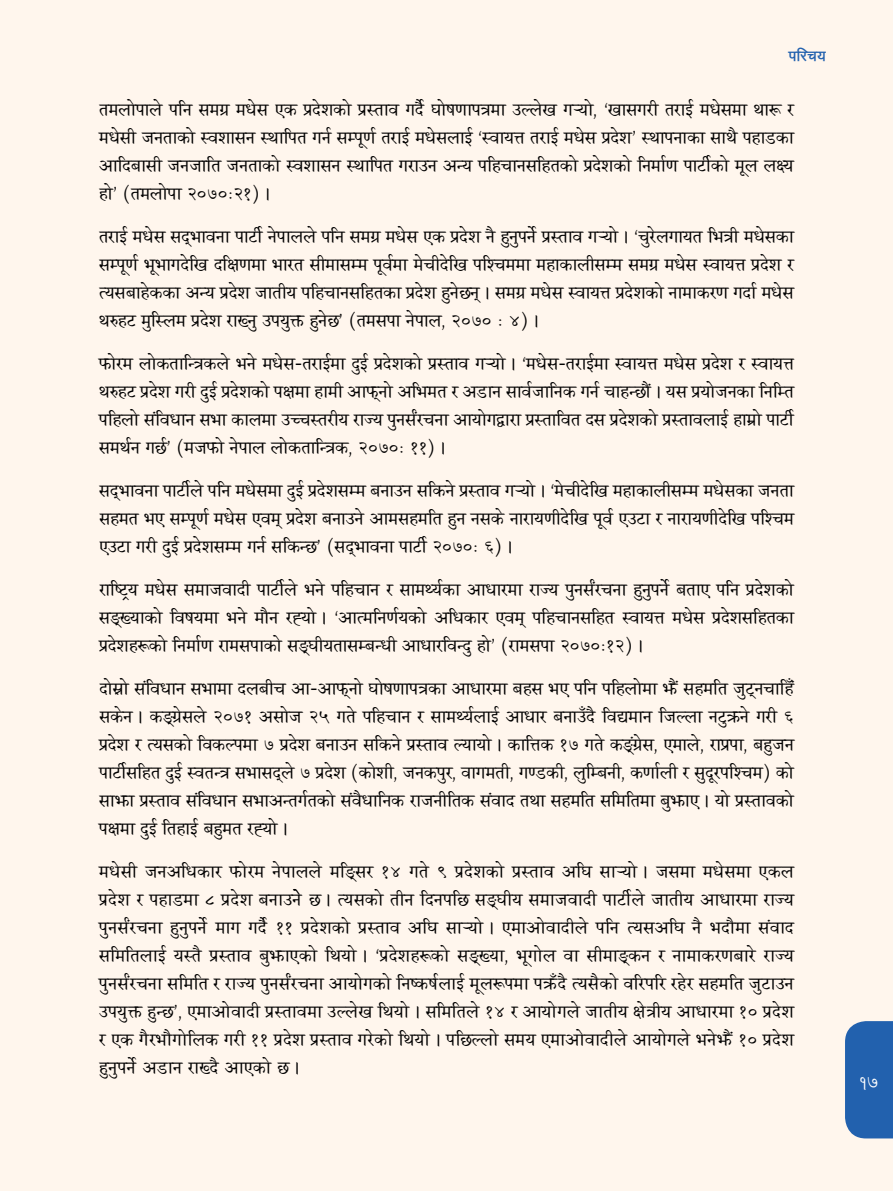
<style>
.page{position:relative;width:893px;height:1191px;background:#fff6ed}
.page>*{position:absolute;margin:0;border:0;box-sizing:border-box;transform-origin:0 0}
.t1{font:24.5px "Nepali Fontby Otard";color:#fff}
.t2{font:22.75px/28px "Nagarik";color:#000;text-align:justify}
.t3{font:700 19.25px "N Shree";color:#2261ae}
</style>
<div class="page">
<div style="left:845px;top:1021px;width:48px;height:117px;background:#2261ae"></div>
<p class="t3" style="left:789px;top:47px;width:39px">kl/ro</p>
<p class="t2" style="left:99px;top:96px;width:696px">tdnf]kfn] klg ;du|dw]; Ps k|b]zsf] k|:tfj ub{} 3f]if0ffkqdf pNn]v u¥of], …vf;u®L t®fO{ dw];df yf¿ ® dw];L hgtfsf] :jzf;g :yflkt ug{ ;Dk"0f{ t®fO{ dw];nfO{ …:jfoQ t®fO{ dw]; k|b]zÚ :yfkgfsf ;fy} kxf8sf cflbaf;L hghflt hgtfsf] :jzf;g :yflkt u®fpg cGo klxrfg;lxtsf] k|b]zsf] lgdf{0f kf6L{sf] d"n nIo xf]Ú -tdnf]kf @)&amp;)M@!_ .</p>
<p class="t2" style="left:99px;top:223px;width:696px">t®fO{ dw]; ;b\efjgf kf6L{ g]kfnn] klg ;du|dw]; Ps k|b]z g} x'g'kg{] k|:tfj u¥of] . …r'®]nufot leqL dw];sf ;Dk"0f{ e"efub]lv blIf0fdf ef®t ;Ldf;Dd k"j{df d]rLb]lv klZrddf dxfsfnL;Dd ;du|dw]; :jfoQ k|b]z ® To;afx]ssf cGo k|b]z hftLo klxrfg;lxtsf k|b]z x'g]5g\ . ;du|dw]; :jfoQ k|b]zsf] gfdfs®0f ubf{ dw]; y?x6 d'l:nd k|b]z ®fVg'pko'Qm x'g]5Ú -td;kf g]kfn, @)&amp;) M $_ .</p>
<p class="t2" style="left:99px;top:350px;width:696px">kmf]®d nf]stflGqsn] eg] dw];–t®fO{df b'O{ k|b]zsf] k|:tfj u¥of] . …dw];–t®fO{df :jfoQ dw]; k|b]z ® :jfoQ y?x6 k|b]z u®L b'O{ k|b]zsf] kIfdf xfdL cfkm\gf] cledt ® c8fg ;fj{hflgs ug{ rfxG5f}+ . o; k|of]hgsf lglDt klxnf] ;+ljwfg ;ef sfndf pRr:t®Lo ®fHo k'g;{+®rgf cfof]uåf®f k|:tfljt b; k|b]zsf] k|:tfjnfO{ xfd|f] kf6L{ ;dy{g u5{Ú -dhkmf] g]kfn nf]stflGqs, @)&amp;)M !!_ .</p>
<p class="t2" style="left:99px;top:476px;width:696px">;b\efjgf kf6L{n] klg dw];df b'O{ k|b]z;Dd agfpg ;lsg] k|:tfj u¥of] . …d]rLb]lv dxfsfnL;Dd dw];sf hgtf ;xdt eP ;Dk"0f{ dw]; Pjd\ k|b]z agfpg] cfd;xdlt x'g g;s] gf®fo0fLb]lv k"j{ Pp6f ® gf®fo0fLb]lv klZrd Pp6f u®L b'O{ k|b]z;Dd ug{ ;lsG5Ú -;b\efjgf kf6L{ @)&amp;)M ^_ .</p>
<p class="t2" style="left:99px;top:575px;width:696px">®fli6«o dw]; ;dfhjfbL kf6L{n] eg] klxrfg ® ;fdYo{sf cfwf®df ®fHo k'g;{+®rgf x'g'kg{] atfP klg k|b]zsf] ;ª\Vofsf] ljifodf eg] df}g ®Xof] . …cfTdlg0f{osf] clwsf® Pjd\ klxrfg;lxt :jfoQ dw]; k|b]z;lxtsf k|b]zx¿sf] lgdf{0f ®fd;kfsf] ;ª\3Lotf;DaGwL cfwf®ljGb'xf]Ú -®fd;kf @)&amp;)M!@_ .</p>
<p class="t2" style="left:99px;top:674px;width:696px">bf];|f] ;+ljwfg ;efdf bnaLr cf–cfkm\gf] 3f]if0ffkqsf cfwf®df ax; eP klg klxnf]df em}+ ;xdlt h'6\grflxF+ ;s]g . sª\u|];n] @)&amp;! c;f]h @% ut] klxrfg ® ;fdYo{nfO{ cfwf® agfpFb} ljBdfg lhNnf g6'qmg] u®L ^ k|b]z ® To;sf] ljsNkdf &amp; k|b]z agfpg ;lsg] k|:tfj Nofof] . sflQs !&amp; ut] sª\+u|];, Pdfn], ®fk|kf, ax'hg kf6L{;lxt b'O{ :jtGq ;ef;b\n] &amp; k|b]z -sf]zL, hgsk'®, jfudtL, u08sL, n'lDagL, s0ff{nL ® ;'b"®klZrd_ sf] ;femf k|:tfj ;+ljwfg ;efcGtu{tsf] ;+j}wflgs ®fhgLlts ;+jfb tyf ;xdlt ;ldltdf a'emfP . of] k|:tfjsf] kIfdf b'O{ ltxfO{ ax'dt ®Xof] .</p>
<p class="t2" style="left:99px;top:857px;width:696px">dw];L hgclwsf® kmf]®d g]kfnn] dlª\;® !$ ut] ( k|b]zsf] k|:tfj cl3 ;f¥of] . h;df dw];df Psn k|b]z ® kxf8df * k|b]z agfpg] 5 . To;sf] tLg lbgkl5 ;ª\3Lo ;dfhjfbL kf6L{n] hftLo cfwf®df ®fHo k'g;{+®rgf x'g'kg{] dfu ub{} !! k|b]zsf] k|:tfj cl3 ;f¥of] . Pdfcf]jfbLn] klg To;cl3 g} ebf}df ;+jfb ;ldltnfO{ o:t} k|:tfj a'emfPsf] lyof] . …k|b]zx¿sf] ;ª\Vof, e"uf]n jf ;Ldfª\sg ® gfdfs®0faf®] ®fHo k'g;{+®rgf ;ldlt ® ®fHo k'g;{+®rgf cfof]usf] lgisif{nfO{ d"n¿kdf kqmFb} To;}sf] jl®kl® ®x]® ;xdlt h'6fpg pko'Qm x'G5Ú, Pdfcf]jfbL k|:tfjdf pNn]v lyof] . ;ldltn] !$ ® cfof]un] hftLo If]qLo cfwf®df !) k|b]z ® Ps u}®ef}uf]lns u®L !! k|b]z k|:tfj u®]sf] lyof] . kl5Nnf] ;do Pdfcf]jfbLn] cfof]un] eg]em}+ !) k|b]z x'g'kg{] c8fg ®fVb} cfPsf] 5 .</p>
<p class="t1" style="left:859px;top:1070px;width:21px">17</p>
</div>
